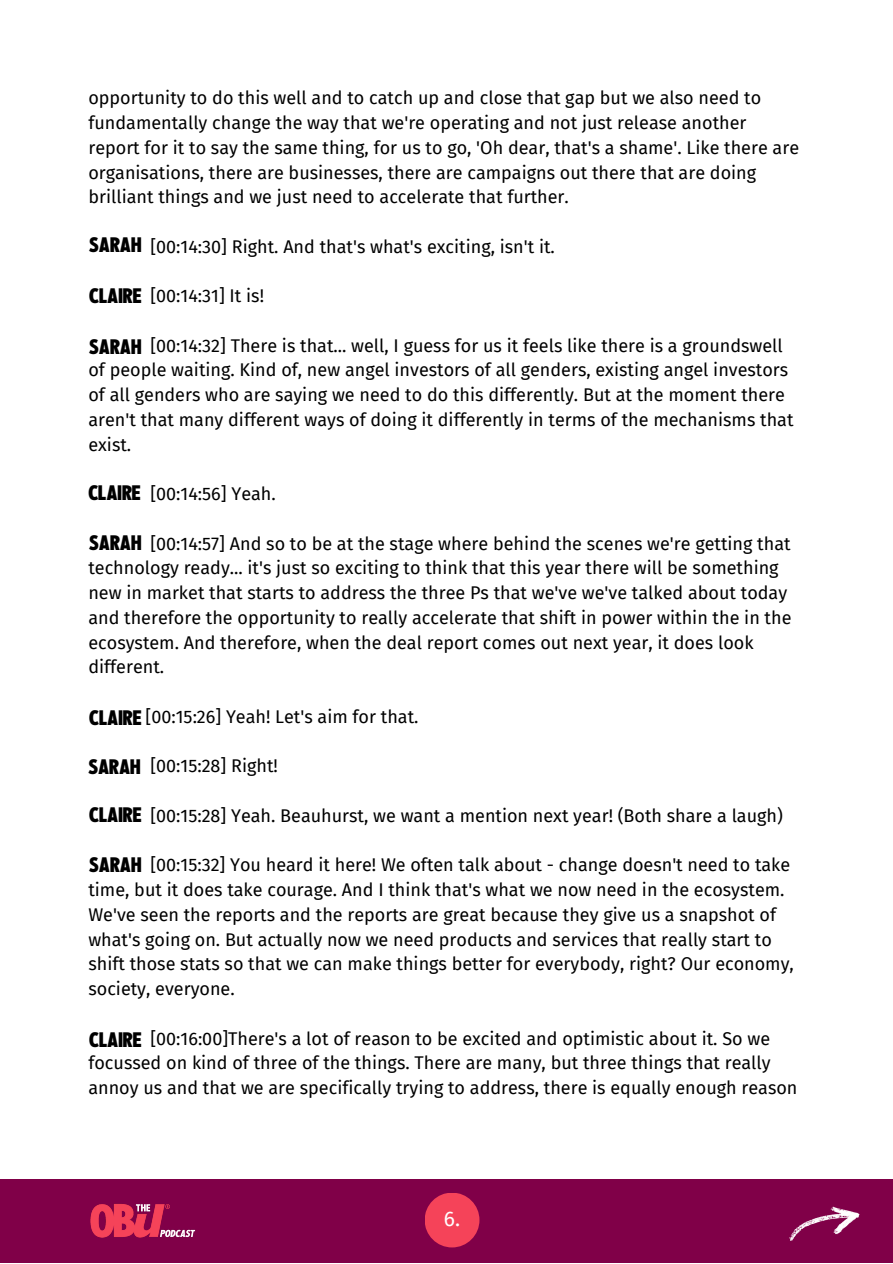
<style>
.page{position:relative;width:893px;height:1264px;background:#fff}
.page>*{position:absolute;margin:0;border:0;box-sizing:border-box;transform-origin:0 0}
.t1{font:21px "Nineties Headliner";color:#000}
.t2{font:21px "Fira Sans";color:#fff}
.t3{font:18px/24.8px "Fira Sans";color:#000}
</style>
<div class="page">
<div style="left:0;top:1178px;width:892px;height:84px;background:#800048"></div>
<div style="left:424px;top:1192px;width:55px;height:55px;background:#f54359;border-radius:50%"></div>
<img style="left:90px;top:1204px;width:106px;height:34px">
<img style="left:777px;top:1178px;width:90px;height:63px">
<p class="t3" style="left:88px;top:86px;width:712px">opportunity to do this well and to catch up and close that gap but we also need to fundamentally change the way that we're operating and not just release another report for it to say the same thing, for us to go, 'Oh dear, that's a shame'. Like there are organisations, there are businesses, there are campaigns out there that are doing brilliant things and we just need to accelerate that further.</p>
<p class="t3" style="left:150px;top:234px;width:406px">[00:14:30] Right. And that's what's exciting, isn't it.</p>
<p class="t3" style="left:150px;top:284px;width:115px">[00:14:31] It is!</p>
<p class="t3" style="left:88px;top:333px;width:706px;text-indent:62px">[00:14:32] There is that... well, I guess for us it feels like there is a groundswell of people waiting. Kind of, new angel investors of all genders, existing angel investors of all genders who are saying we need to do this differently. But at the moment there aren't that many different ways of doing it differently in terms of the mechanisms that exist.</p>
<p class="t3" style="left:150px;top:482px;width:127px">[00:14:56] Yeah.</p>
<p class="t3" style="left:88px;top:531px;width:704px;text-indent:62px">[00:14:57] And so to be at the stage where behind the scenes we're getting that technology ready... it's just so exciting to think that this year there will be something new in market that starts to address the three Ps that we've we've talked about today and therefore the opportunity to really accelerate that shift in power within the in the ecosystem. And therefore, when the deal report comes out next year, it does look different.</p>
<p class="t3" style="left:146px;top:704px;width:274px">[00:15:26] Yeah! Let's aim for that.</p>
<p class="t3" style="left:150px;top:754px;width:129px">[00:15:28] Right!</p>
<p class="t3" style="left:150px;top:803px;width:634px">[00:15:28] Yeah. Beauhurst, we want a mention next year! (Both share a laugh)</p>
<p class="t3" style="left:88px;top:852px;width:707px;text-indent:62px">[00:15:32] You heard it here! We often talk about - change doesn't need to take time, but it does take courage. And I think that's what we now need in the ecosystem.<br>We've seen the reports and the reports are great because they give us a snapshot of what's going on. But actually now we need products and services that really start to shift those stats so that we can make things better for everybody, right? Our economy, society, everyone.</p>
<p class="t3" style="left:88px;top:1026px;width:710px;text-indent:62px">[00:16:00]There's a lot of reason to be excited and optimistic about it. So we focussed on kind of three of the things. There are many, but three things that really annoy us and that we are specifically trying to address, there is equally enough reason</p>
<p class="t1" style="left:89px;top:230px;width:54px">SARAH</p>
<p class="t1" style="left:89px;top:281px;width:54px">CLAIRE</p>
<p class="t1" style="left:89px;top:332px;width:54px">SARAH</p>
<p class="t1" style="left:88px;top:478px;width:54px">CLAIRE</p>
<p class="t1" style="left:89px;top:528px;width:54px">SARAH</p>
<p class="t1" style="left:89px;top:703px;width:54px">CLAIRE</p>
<p class="t1" style="left:88px;top:752px;width:54px">SARAH</p>
<p class="t1" style="left:89px;top:800px;width:54px">CLAIRE</p>
<p class="t1" style="left:89px;top:850px;width:54px">SARAH</p>
<p class="t1" style="left:89px;top:1025px;width:54px">CLAIRE</p>
<p class="t2" style="left:444px;top:1206px;width:18px">6.</p>
</div>
